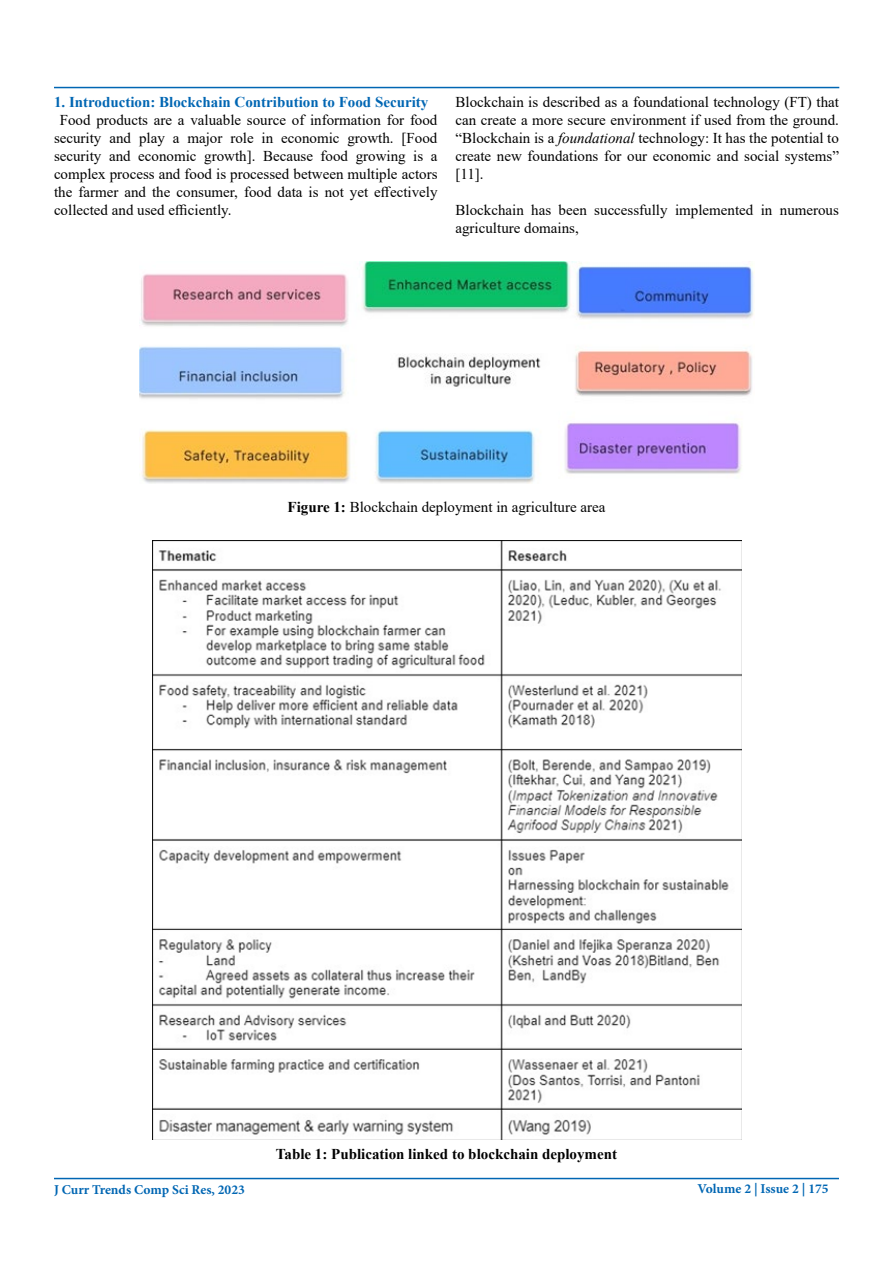
<style>
.page{position:relative;width:893px;height:1263px;background:#fff}
.page>*{position:absolute;margin:0;border:0;box-sizing:border-box;transform-origin:0 0}
.t1{font:15px/18px "Times New Roman";color:#000;text-align:justify}
.t2{font:700 15px "Times New Roman";color:#0066b3}
.t3{font:700 15px "Times New Roman";color:#000}
.t4{font:700 13.5px "Minion Pro";color:#0066b3}
.s1{font-style:italic}
.s2{font-weight:700}
</style>
<div class="page">
<hr style="left:54px;top:1178px;width:785px;height:1px;background:#0066b3">
<hr style="left:54px;top:87px;width:785px;height:1px;background:#0066b3">
<img style="left:139px;top:262px;width:615px;height:221px">
<img style="left:152px;top:541px;width:589px;height:598px">
<p class="t2" style="left:54px;top:91px;width:376px">1. Introduction: Blockchain Contribution to Food Security</p>
<p class="t1" style="left:54px;top:110px;width:385px;text-indent:6px">Food products are a valuable source of information for food security and play a major role in economic growth. [Food security and economic growth]. Because food growing is a complex process and food is processed between multiple actors the farmer and the consumer, food data is not yet effectively collected and used efficiently.</p>
<p class="t1" style="left:455px;top:93px;width:385px">Blockchain is described as a foundational technology (FT) that can create a more secure environment if used from the ground. “Blockchain is a <span class="s1">foundational</span> technology: It has the potential to create new foundations for our economic and social systems” [11].</p>
<p class="t1" style="left:455px;top:201px;width:385px">Blockchain has been successfully implemented in numerous agriculture domains,</p>
<p class="t1" style="left:287px;top:498px;width:319px"><span class="s2">Figure 1:</span> Blockchain deployment in agriculture area</p>
<p class="t3" style="left:276px;top:1143px;width:343px">Table 1: Publication linked to blockchain deployment</p>
<p class="t4" style="left:54px;top:1180px;width:192px">J Curr Trends Comp Sci Res, 2023</p>
<p class="t4" style="left:697px;top:1179px;width:133px">Volume 2 | Issue 2 | 175</p>
</div>
